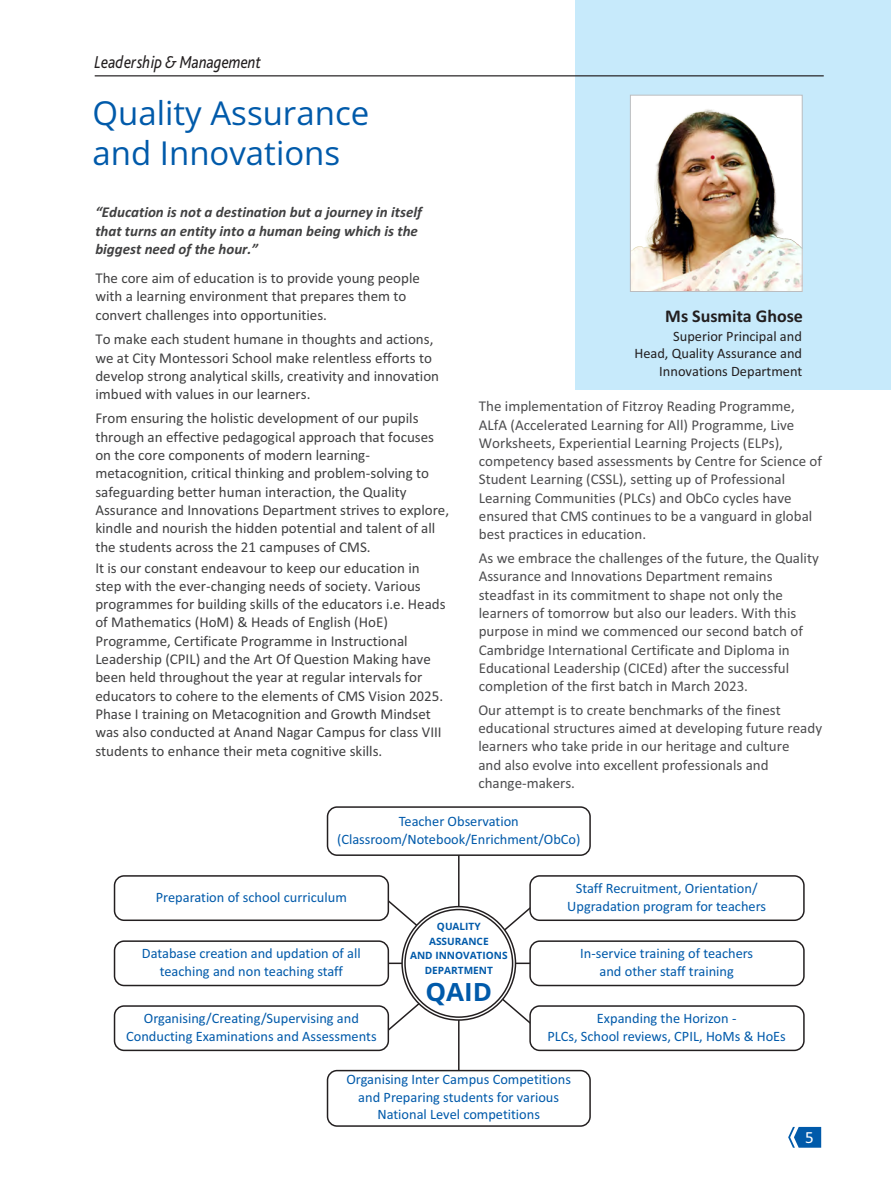
<style>
.page{position:relative;width:891px;height:1188px;background:#fff}
.page>*{position:absolute;margin:0;border:0;box-sizing:border-box;transform-origin:0 0}
.t1{font:33px/40.5px "Open Sans";color:#005aaa}
.t2{font:700 25.2px "Open Sans";color:#005aaa;scale:1.04 1}
.t3{font:italic 18px "Bliss Pro";color:#231f20;scale:.85 1}
.t4{font:700 18px "Calibri";color:#231f20}
.t5{font:17.1px "Calibri";color:#fff}
.t6{font:15px/18.3px "Calibri";color:#404041}
.t7{font:15px/18.3px "Calibri";color:#4d4d4f}
.t8{font:italic 700 15px/18.3px "Calibri";color:#404041}
.t9{font:14.4px/17.5px "Calibri";color:#005aaa;text-align:center}
.t10{font:14.4px/17.5px "Calibri";color:#231f20;text-align:right}
.t11{font:700 10.05px/14.5px "Open Sans";color:#005aaa;text-align:center}
</style>
<div class="page">
<div style="left:575px;top:0;width:315px;height:390px;background:#c7eafb"></div>
<hr style="left:95px;top:75px;width:729px;height:1px;background:#231f20">
<svg style="left:788px;top:1127px;width:33px;height:21px"></svg>
<img style="left:632px;top:97px;width:169px;height:193px">
<div style="left:630px;top:95px;width:173px;height:197px;border:1px solid #bbbdc0"></div>
<hr style="left:458px;top:811px;width:2px;height:286px;background:#231f20">
<svg style="left:374px;top:888px;width:179px;height:155px"></svg>
<div style="left:401px;top:906px;width:115px;height:115px;background:#fff;border:2px solid #231f20;border-radius:50%"></div>
<div style="left:327px;top:806px;width:264px;height:50px;background:#fff;border:2px solid #231f20;border-radius:10px"></div>
<div style="left:327px;top:1070px;width:264px;height:57px;background:#fff;border:2px solid #231f20;border-radius:10px"></div>
<div style="left:404px;top:909px;width:109px;height:109px;border:2px solid #231f20;border-radius:50%"></div>
<div style="left:114px;top:1005px;width:275px;height:46px;background:#fff;border:2px solid #231f20;border-radius:10px"></div>
<div style="left:114px;top:940px;width:275px;height:46px;background:#fff;border:2px solid #231f20;border-radius:10px"></div>
<div style="left:114px;top:875px;width:275px;height:46px;background:#fff;border:2px solid #231f20;border-radius:10px"></div>
<div style="left:529px;top:1005px;width:276px;height:46px;background:#fff;border:2px solid #231f20;border-radius:10px"></div>
<div style="left:529px;top:940px;width:276px;height:46px;background:#fff;border:2px solid #231f20;border-radius:10px"></div>
<div style="left:529px;top:875px;width:276px;height:46px;background:#fff;border:2px solid #231f20;border-radius:10px"></div>
<p class="t3" style="left:95px;top:55px;width:197px">Leadership &amp; Management</p>
<h1 class="t1" style="left:93px;top:92px;width:278px">Quality Assurance and Innovations</h1>
<p class="t8" style="left:95px;top:205px;width:328px">“Education is not a destination but a journey in itself that turns an entity into a human being which is the biggest need of the hour.”</p>
<p class="t6" style="left:95px;top:270px;width:326px">The core aim of education is to provide young people with a learning environment that prepares them to convert challenges into opportunities.</p>
<p class="t6" style="left:95px;top:331px;width:345px">To make each student humane in thoughts and actions, we at City Montessori School make relentless efforts to develop strong analytical skills, creativity and innovation imbued with values in our learners.</p>
<p class="t6" style="left:95px;top:410px;width:355px">From ensuring the holistic development of our pupils through an effective pedagogical approach that focuses on the core components of modern learning&shy;metacognition, critical thinking and problem-solving to safeguarding better human interaction, the Quality Assurance and Innovations Department strives to explore, kindle and nourish the hidden potential and talent of all the students across the 21 campuses of CMS.</p>
<p class="t6" style="left:95px;top:560px;width:352px">It is our constant endeavour to keep our education in step with the ever-changing needs of society. Various programmes for building skills of the educators i.e. Heads of Mathematics (HoM) &amp; Heads of English (HoE)<br>Programme, Certificate Programme in Instructional Leadership (CPIL) and the Art Of Question Making have been held throughout the year at regular intervals for educators to cohere to the elements of CMS Vision 2025.<br>Phase I training on Metacognition and Growth Mindset was also conducted at Anand Nagar Campus for class VIII students to enhance their meta cognitive skills.</p>
<p class="t4" style="left:665px;top:309px;width:139px">Ms Susmita Ghose</p>
<p class="t10" style="left:634px;top:328px;width:170px">Superior Principal and<br>Head, Quality Assurance and<br>Innovations Department</p>
<p class="t7" style="left:479px;top:398px;width:345px">The implementation of Fitzroy Reading Programme, ALfA (Accelerated Learning for All) Programme, Live Worksheets, Experiential Learning Projects (ELPs), competency based assessments by Centre for Science of Student Learning (CSSL), setting up of Professional Learning Communities (PLCs) and ObCo cycles have ensured that CMS continues to be a vanguard in global best practices in education.</p>
<p class="t7" style="left:479px;top:550px;width:342px">As we embrace the challenges of the future, the Quality Assurance and Innovations Department remains steadfast in its commitment to shape not only the learners of tomorrow but also our leaders. With this purpose in mind we commenced our second batch of Cambridge International Certificate and Diploma in Educational Leadership (CICEd) after the successful completion of the first batch in March 2023.</p>
<p class="t7" style="left:478px;top:702px;width:345px">Our attempt is to create benchmarks of the finest educational structures aimed at developing future ready learners who take pride in our heritage and culture<br>and also evolve into excellent professionals and change-makers.</p>
<p class="t9" style="left:337px;top:814px;width:245px">Teacher Observation (Classroom/Notebook/Enrichment/ObCo)</p>
<p class="t9" style="left:156px;top:889px;width:192px">Preparation of school curriculum</p>
<p class="t9" style="left:142px;top:946px;width:220px">Database creation and updation of all teaching and non teaching staff</p>
<p class="t9" style="left:126px;top:1011px;width:252px">Organising/Creating/Supervising and<br>Conducting Examinations and Assessments</p>
<p class="t11" style="left:410px;top:919px;width:99px">QUALITY<br>ASSURANCE<br>AND INNOVATIONS<br>DEPARTMENT</p>
<h2 class="t2" style="left:425px;top:974px;width:66px">QAID</h2>
<p class="t9" style="left:567px;top:881px;width:200px">Staff Recruitment, Orientation/<br>Upgradation program for teachers</p>
<p class="t9" style="left:580px;top:946px;width:175px">In-service training of teachers and other staff training</p>
<p class="t9" style="left:547px;top:1011px;width:240px">Expanding the Horizon -<br>PLCs, School reviews, CPIL, HoMs &amp; HoEs</p>
<p class="t9" style="left:346px;top:1072px;width:226px">Organising Inter Campus Competitions and Preparing students for various<br>National Level competitions</p>
<p class="t5" style="left:805px;top:1130px;width:10px">5</p>
</div>
